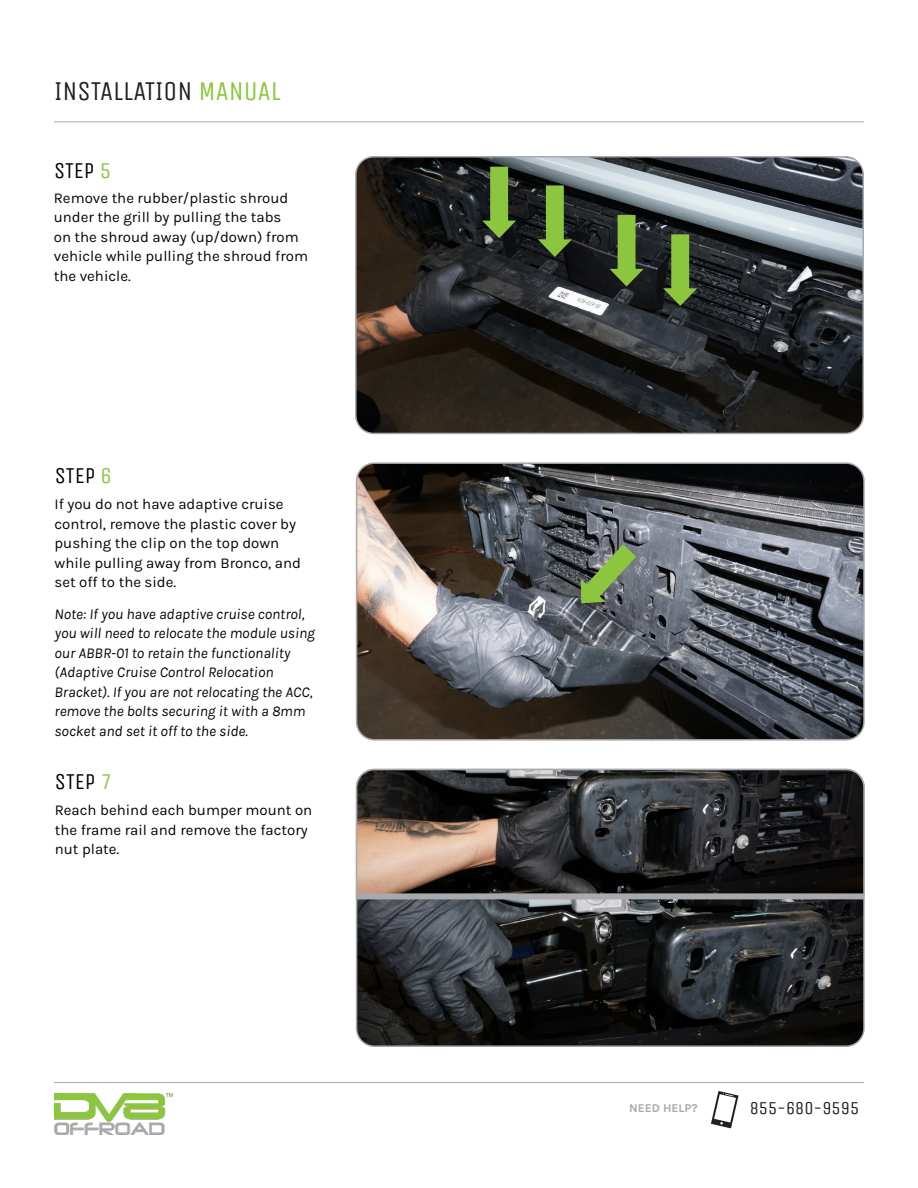
<style>
.page{position:relative;width:918px;height:1188px;background:#fff}
.page>*{position:absolute;margin:0;border:0;box-sizing:border-box;transform-origin:0 0}
.t1{font:27px "Unica One";color:#231f20}
.t2{font:22.5px "Unica One";color:#010101}
.t3{font:18px "Unica One";color:#231f20}
.t4{font:15px/19.5px "Karla";color:#040503}
.t5{font:italic 15px/19.5px "Karla";color:#040503}
.t6{font:700 12px "Karla";color:#a8a9ad}
.s1{color:#8bc63e}
</style>
<div class="page">
<hr style="left:54px;top:122px;width:810px;height:1px;background:#a8a9ad">
<img style="left:54px;top:1093px;width:119px;height:41px">
<hr style="left:54px;top:1082px;width:810px;height:1px;background:#a8a9ad">
<svg style="left:711px;top:1091px;width:28px;height:37px"></svg>
<img style="left:358px;top:159px;width:505px;height:274px">
<div style="left:355px;top:156px;width:509px;height:278px;border:2px solid #a8a9ad;border-radius:18px"></div>
<img style="left:359px;top:465px;width:503px;height:273px">
<div style="left:356px;top:462px;width:509px;height:279px;border:2px solid #a8a9ad;border-radius:18px"></div>
<img style="left:357px;top:899px;width:505px;height:147px">
<svg style="left:355px;top:768px;width:510px;height:131px;background:#423e3d"></svg>
<div style="left:356px;top:893px;width:508px;height:6px;background:#a8a9ad"></div>
<svg style="left:482px;top:167px;width:34px;height:71px;background:#55752f"></svg>
<svg style="left:538px;top:185px;width:34px;height:72px;background:#54732e"></svg>
<svg style="left:610px;top:215px;width:34px;height:71px;background:#577832"></svg>
<svg style="left:663px;top:234px;width:34px;height:72px;background:#577733"></svg>
<svg style="left:581px;top:544px;width:55px;height:59px;background:#728b5b"></svg>
<p class="t1" style="left:54px;top:72px;width:228px">INSTALLATION <span class="s1">MANUAL</span></p>
<p class="t2" style="left:54px;top:154px;width:59px">STEP <span class="s1">5</span></p>
<p class="t4" style="left:54px;top:187px;width:256px">Remove the rubber/plastic shroud under the grill by pulling the tabs<br>on the shroud away (up/down) from vehicle while pulling the shroud from the vehicle.</p>
<p class="t2" style="left:55px;top:460px;width:59px">STEP <span class="s1">6</span></p>
<p class="t4" style="left:55px;top:494px;width:248px">If you do not have adaptive cruise control, remove the plastic cover by pushing the clip on the top down while pulling away from Bronco, and set off to the side.</p>
<p class="t5" style="left:55px;top:603px;width:262px">Note: If you have adaptive cruise control, you will need to relocate the module using our ABBR-01 to retain the functionality (Adaptive Cruise Control Relocation Bracket). If you are not relocating the ACC, remove the bolts securing it with a 8mm socket and set it off to the side.</p>
<p class="t2" style="left:55px;top:766px;width:59px">STEP <span class="s1">7</span></p>
<p class="t4" style="left:55px;top:800px;width:259px">Reach behind each bumper mount on the frame rail and remove the factory nut plate.</p>
<p class="t6" style="left:629px;top:1100px;width:70px">NEED HELP?</p>
<p class="t3" style="left:750px;top:1095px;width:111px">855-680-9595</p>
</div>
